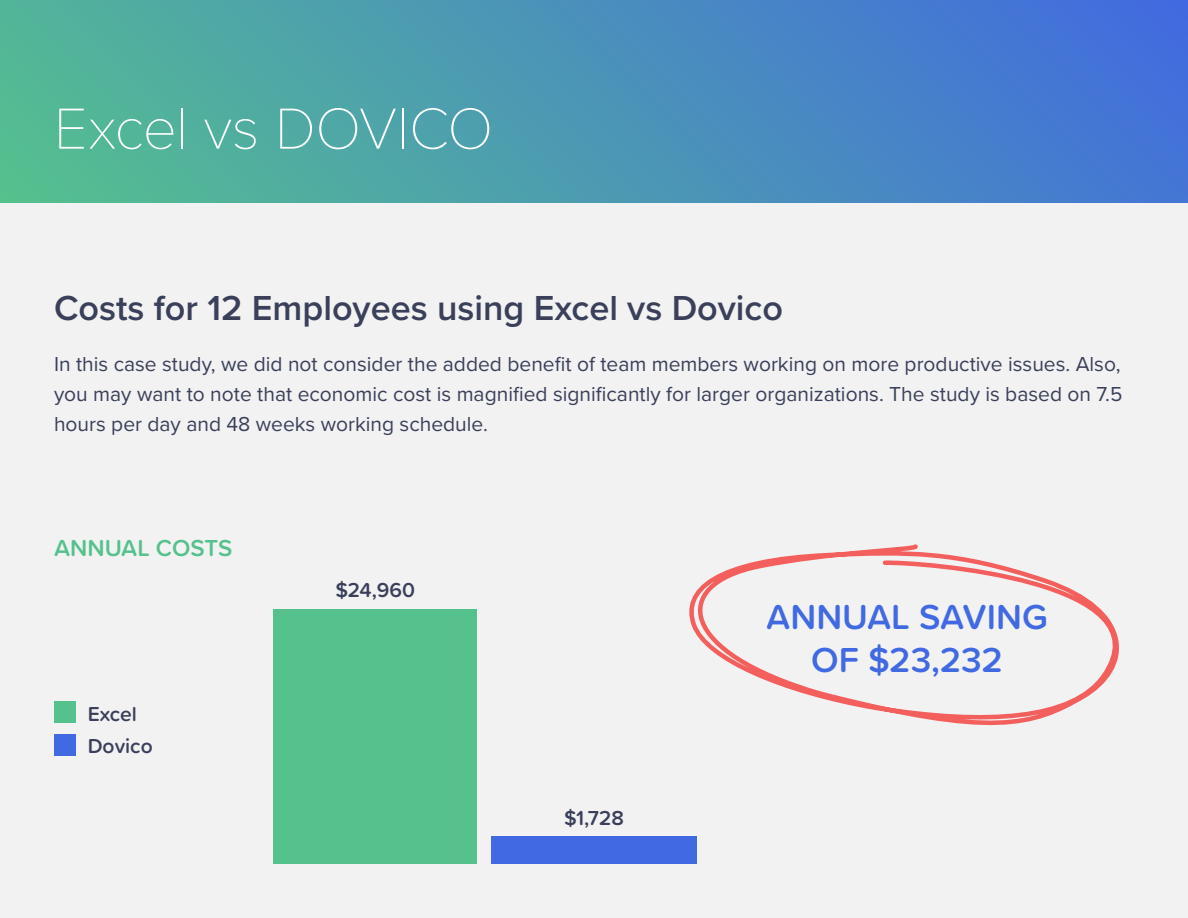
<style>
.page{position:relative;width:1188px;height:918px;background:#f2f2f2}
.page>*{position:absolute;margin:0;border:0;box-sizing:border-box;transform-origin:0 0}
.t1{font:100 60px "Proxima Nova T";letter-spacing:-.015em;color:#fff}
.t2{font:600 36px "Proxima Nova";color:#3a405a}
.t3{font:600 36px/43.2px "Proxima Soft";color:#4169e1;text-align:center}
.t4{font:600 24px "Proxima Soft";color:#55c18d}
.t5{font:21px/30px "Proxima Nova";color:#3a405a;text-align:justify}
.t6{font:600 21px "Proxima Soft";color:#3a405a}
</style>
<div class="page">
<div style="left:0;top:0;width:1188px;height:202px;background:linear-gradient(to right,#54bb93,#4270db)"></div>
<div style="left:273px;top:609px;width:204px;height:254px;background:#55c18d"></div>
<div style="left:491px;top:836px;width:206px;height:27px;background:#4169e1"></div>
<div style="left:54px;top:701px;width:21px;height:21px;background:#55c18d"></div>
<div style="left:54px;top:735px;width:21px;height:21px;background:#4169e1"></div>
<svg style="left:689px;top:544px;width:430px;height:182px"></svg>
<p class="t1" style="left:54px;top:84px;width:441px">Excel vs DOVICO</p>
<p class="t2" style="left:54px;top:281px;width:731px">Costs for 12 Employees using Excel vs Dovico</p>
<p class="t5" style="left:54px;top:348px;width:1070px">In this case study, we did not consider the added benefit of team members working on more productive issues. Also, you may want to note that economic cost is magnified significantly for larger organizations. The study is based on 7.5 hours per day and 48 weeks working schedule.</p>
<p class="t4" style="left:54px;top:530px;width:180px">ANNUAL COSTS</p>
<p class="t6" style="left:88px;top:698px;width:51px">Excel</p>
<p class="t6" style="left:88px;top:730px;width:67px">Dovico</p>
<p class="t6" style="left:335px;top:575px;width:81px">$24,960</p>
<p class="t6" style="left:564px;top:802px;width:61px">$1,728</p>
<p class="t3" style="left:766px;top:594px;width:283px">ANNUAL SAVING<br>OF $23,232</p>
</div>
